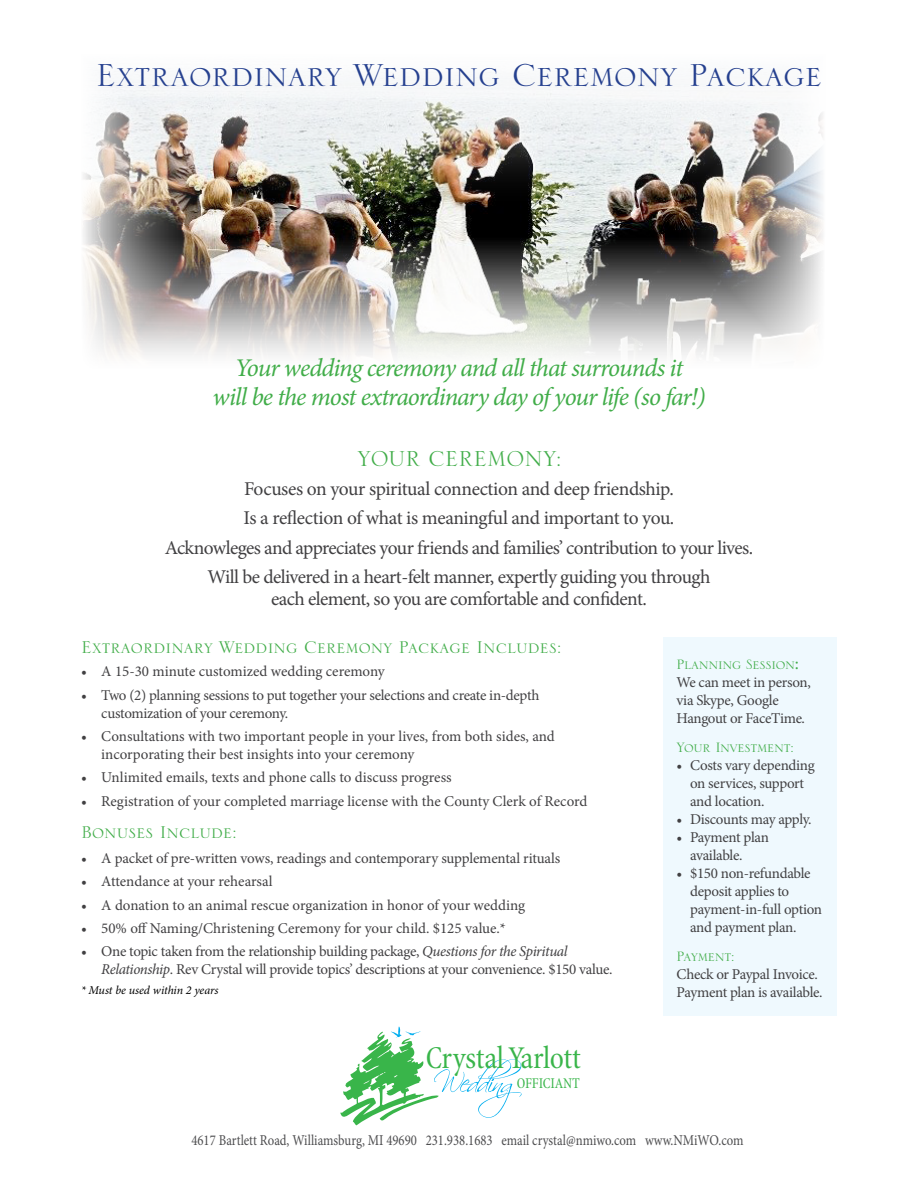
<style>
.page{position:relative;width:918px;height:1188px;background:#fff}
.page>*{position:absolute;margin:0;border:0;box-sizing:border-box;transform-origin:0 0}
.t1{font:42px "Serlio LH";color:#25408f}
.t2{font:condensed 32.25px "Minion";letter-spacing:-.02em;color:#39b54a}
.t3{font:28.5px "Serlio LH";color:#41ad49}
.t4{font:italic 25.5px/28.5px "Minion Pro";letter-spacing:-.04em;color:#41ad49;text-align:center}
.t5{font:22.5px "Serlio LH";color:#41ad49}
.t6{font:19.5px/29.2px "Minion Pro";letter-spacing:-.03em;color:#414042;text-align:center}
.t7{font:18px "Serlio LH";letter-spacing:-.02em;color:#41ad49}
.t8{font:condensed 15.15px "Minion";letter-spacing:-.01em;color:#39b54a}
.t9{font:15px/18px "Minion Pro";letter-spacing:-.015em;color:#414042}
.t10{font:15px "Minion Pro";color:#4d4d4f;scale:.85 1}
.t11{font:italic 12px "Minion Pro";letter-spacing:-.005em;color:#000}
.s1{font-style:italic}
.s2{font-family:"Minion Pro"}
</style>
<div class="page">
<img style="left:83px;top:70px;width:740px;height:286px">
<svg style="left:340px;top:1027px;width:182px;height:98px"></svg>
<div style="left:663px;top:637px;width:174px;height:378px;background:#eff9fe"></div>
<h1 class="t1" style="left:96px;top:54px;width:728px">Extraordinary Wedding Ceremony Package</h1>
<h3 class="t4" style="left:213px;top:354px;width:494px">Your wedding ceremony and all that surrounds it<br>will be the most extraordinary day of your life (so far!)</h3>
<h3 class="t3" style="left:358px;top:445px;width:206px">YOUR CEREMONY:</h3>
<p class="t6" style="left:165px;top:474px;width:590px">Focuses on your spiritual connection and deep friendship.<br>Is a reflection of what is meaningful and important to you.<br>Acknowleges and appreciates your friends and families’ contribution to your lives.<br>Will be delivered in a heart-felt manner, expertly guiding you through</p>
<h3 class="t6" style="left:271px;top:585px;width:377px">each element, so you are comfortable and confident.</h3>
<h3 class="t5" style="left:81px;top:636px;width:482px">Extraordinary Wedding Ceremony Package Includes:</h3>
<p class="t9" style="left:81px;top:662px;width:305px">• A 15-30 minute customized wedding ceremony</p>
<p class="t9" style="left:101px;top:686px;width:440px;text-indent:-20px">• Two (2) planning sessions to put together your selections and create in-depth customization of your ceremony.</p>
<p class="t9" style="left:101px;top:727px;width:455px;text-indent:-20px">• Consultations with two important people in your lives, from both sides, and incorporating their best insights into your ceremony</p>
<p class="t9" style="left:81px;top:769px;width:372px">• Unlimited emails, texts and phone calls to discuss progress</p>
<p class="t9" style="left:81px;top:792px;width:508px">• Registration of your completed marriage license with the County Clerk of Record</p>
<h3 class="t5" style="left:81px;top:821px;width:157px">Bonuses Include:</h3>
<p class="t9" style="left:81px;top:849px;width:481px">• A packet of pre-written vows, readings and contemporary supplemental rituals</p>
<p class="t9" style="left:81px;top:873px;width:193px">• Attendance at your rehearsal</p>
<p class="t9" style="left:81px;top:896px;width:446px">• A donation to an animal rescue organization in honor of your wedding</p>
<p class="t9" style="left:81px;top:919px;width:427px">• 50% off Naming/Christening Ceremony for your child. $125 value.*</p>
<p class="t9" style="left:101px;top:943px;width:513px;text-indent:-20px">• One topic taken from the relationship building package, <span class="s1">Questions for the Spiritual<br>Relationship</span>. Rev Crystal will provide topics’ descriptions at your convenience. $150 value.</p>
<p class="t11" style="left:81px;top:982px;width:139px">* Must be used within 2 years</p>
<p class="t7" style="left:677px;top:656px;width:124px">Planning Session<span class="s2">:</span></p>
<p class="t9" style="left:677px;top:673px;width:136px">We can meet in person, via Skype, Google<br>Hangout or FaceTime.</p>
<p class="t7" style="left:677px;top:738px;width:119px">Your Investment:</p>
<p class="t9" style="left:690px;top:756px;width:126px;text-indent:-14px">• Costs vary depending on services, support and location.</p>
<p class="t9" style="left:677px;top:810px;width:137px">• Discounts may apply.</p>
<p class="t9" style="left:690px;top:828px;width:80px;text-indent:-14px">• Payment plan available.</p>
<p class="t9" style="left:690px;top:864px;width:134px;text-indent:-14px">• $150 non-refundable deposit applies to payment-in-full option and payment plan.</p>
<p class="t7" style="left:677px;top:947px;width:59px">Payment:</p>
<p class="t9" style="left:677px;top:965px;width:148px">Check or Paypal Invoice.<br>Payment plan is available.</p>
<h2 class="t2" style="left:426px;top:1041px;width:157px">Crystal Yarlott</h2>
<p class="t8" style="left:517px;top:1075px;width:65px">OFFICIANT</p>
<p class="t10" style="left:191px;top:1131px;width:651px">4617 Bartlett Road, Williamsburg, MI 49690 231.938.1683 email crystal@nmiwo.com www.NMiWO.com</p>
</div>
